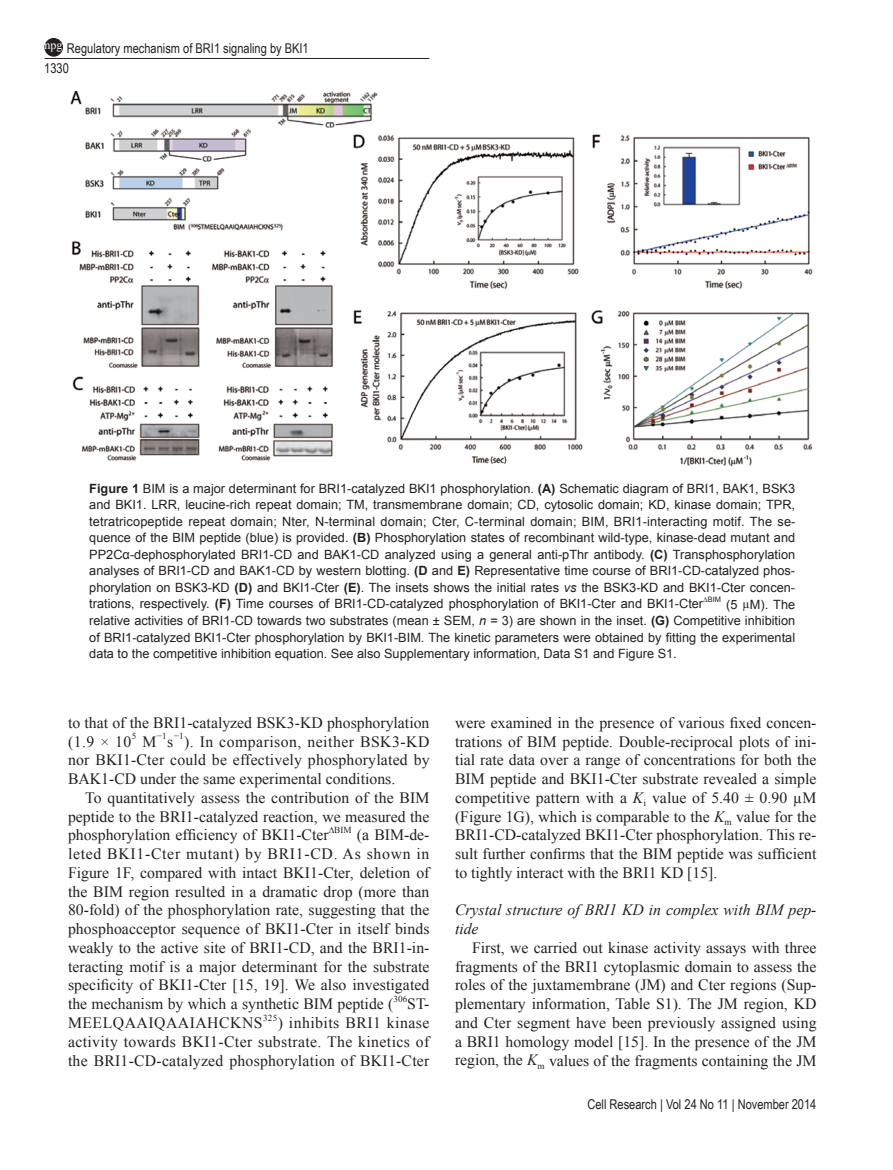
<style>
.page{position:relative;width:893px;height:1170px;background:#fff}
.page>*{position:absolute;margin:0;border:0;box-sizing:border-box;transform-origin:0 0}
.t1{font:15.75px/18.8px "Times New Roman PSMT2";color:#231f20;text-align:justify}
.t2{font:15.75px "Times New Roman";color:#231f20}
.t3{font:italic 15.75px/18.8px "Times New Roman";color:#231f20}
.t4{font:15.75px "Times New Roman PSMT2";letter-spacing:.03em;color:#231f20}
.t5{font:13.5px "Arial Narrow";color:#231f20}
.t6{font:12.75px/16.5px "Arial MT2";color:#231f20;text-align:justify}
.t7{font:12.75px "Arial";color:#231f20}
.t8{font:12px "Times New Roman PSMT2";color:#fff}
.t9{font:9.15px "Times New Roman";color:#231f20}
.t10{font:9.15px "Times New Roman PSMT2";letter-spacing:.015em;color:#231f20}
.t11{font:7.5px "Arial";color:#231f20}
.s1{font-family:"Arial";font-weight:700}
.s2{font-weight:700}
.s3{font-family:"Arial MT2"}
.s4{font-family:"Arial";font-style:italic}
.s5{font-family:"Times New Roman PSMT2"}
.s6{font-family:"Times New Roman"}
.s7{font-family:"Times New Roman";font-style:italic}
</style>
<div class="page">
<hr style="left:45px;top:58px;width:384px;height:1px;background:#231f20">
<div style="left:45px;top:38px;width:17px;height:18px;background:#231f20;border-radius:50%"></div>
<div style="left:45px;top:38px;width:18px;height:18px;border:1px solid #231f20;border-radius:50%"></div>
<img style="left:70px;top:90px;width:743px;height:377px">
<p class="t5" style="left:67px;top:39px;width:243px">Regulatory mechanism of BRI1 signaling by BKI1</p>
<p class="t8" style="left:45px;top:37px;width:20px">npg</p>
<p class="t5" style="left:44px;top:58px;width:26px">1330</p>
<p class="t6" style="left:89px;top:480px;width:708px"><span class="s1">Figure 1</span> BIM is a major determinant for BRI1-catalyzed BKI1 phosphorylation. <span class="s1">(A)</span> Schematic diagram of BRI1, BAK1, BSK3 and BKI1. LRR, leucine-rich repeat domain; TM, transmembrane domain; CD, cytosolic domain; KD, kinase domain; TPR, tetratricopeptide repeat domain; Nter, N-terminal domain; Cter, C-terminal domain; BIM, BRI1-interacting motif. The se&shy;quence of the BIM peptide (blue) is provided. <span class="s1">(B)</span> Phosphorylation states of recombinant wild-type, kinase-dead mutant and</p>
<p class="t7" style="left:89px;top:546px;width:707px">PP2Cα-dephosphorylated BRI1-CD and BAK1-CD analyzed using a general anti-pThr antibody. <span class="s2">(C)</span> <span class="s3">Transphosphorylation</span></p>
<p class="t6" style="left:89px;top:563px;width:707px">analyses of BRI1-CD and BAK1-CD by western blotting. <span class="s1">(D</span> and <span class="s1">E)</span> Representative time course of BRI1-CD-catalyzed phos&shy;phorylation on BSK3-KD <span class="s1">(D)</span> and BKI1-Cter <span class="s1">(E)</span>. The insets shows the initial rates <span class="s4">vs</span> the BSK3-KD and BKI1-Cter concen&shy;trations, respectively. <span class="s1">(F)</span> Time courses of BRI1-CD-catalyzed phosphorylation of BKI1-Cter and BKI1-Cter</p>
<p class="t11" style="left:703px;top:594px;width:19px">∆BIM</p>
<p class="t6" style="left:89px;top:596px;width:707px;text-align:right">(5 <span class="s5">µ</span>M). The<br>relative activities of BRI1-CD towards two substrates (mean ± SEM, <span class="s4">n</span> = 3) are shown in the inset. <span class="s1">(G)</span> Competitive inhibition</p>
<p class="t7" style="left:89px;top:628px;width:707px">of BRI1-catalyzed BKI1-Cter phosphorylation by BKI1-BIM. The kinetic parameters were obtained by fitting the experimental</p>
<p class="t6" style="left:89px;top:645px;width:589px">data to the competitive inhibition equation. See also Supplementary information, Data S1 and Figure S1.</p>
<p class="t1" style="left:68px;top:713px;width:363px">to that of the BRI1-catalyzed BSK3-KD phosphorylation (1.9 × 10</p>
<p class="t9" style="left:174px;top:730px;width:12px">−1</p>
<p class="t1" style="left:68px;top:731px;width:363px;text-indent:116px">). In comparison, neither BSK3-KD nor BKI1-Cter could be effectively phosphorylated by BAK1-CD under the same experimental conditions.</p>
<p class="t1" style="left:68px;top:788px;width:363px;text-align:right">To quantitatively assess the contribution of the BIM peptide to the BRI1-catalyzed reaction, we measured the</p>
<p class="t2" style="left:68px;top:824px;width:262px">phosphorylation efficiency of BKI1-Cter</p>
<p class="t9" style="left:329px;top:823px;width:24px">∆BIM</p>
<p class="t9" style="left:157px;top:730px;width:12px">−1</p>
<p class="t10" style="left:132px;top:730px;width:6px">5</p>
<p class="t1" style="left:142px;top:731px;width:16px">M</p>
<p class="t1" style="left:167px;top:731px;width:8px">s</p>
<p class="t1" style="left:68px;top:825px;width:363px;text-indent:289px">(a BIM-de&shy;leted BKI1-Cter mutant) by BRI1-CD. As shown in Figure 1F, compared with intact BKI1-Cter, deletion of the BIM region resulted in a dramatic drop (more than 80-fold) of the phosphorylation rate, suggesting that the phosphoacceptor sequence of BKI1-Cter in itself binds weakly to the active site of BRI1-CD, and the BRI1-in&shy;teracting motif is a major determinant for the substrate <span class="s6">specificity of BKI1-Cter</span> [15, 19]. We also investigated the mechanism by which a synthetic BIM peptide (</p>
<p class="t10" style="left:393px;top:992px;width:15px">306</p>
<p class="t1" style="left:407px;top:994px;width:24px">ST-</p>
<p class="t4" style="left:68px;top:1012px;width:196px">MEELQAAIQAAIAHCKNS</p>
<p class="t10" style="left:263px;top:1011px;width:16px">325</p>
<p class="t1" style="left:68px;top:1013px;width:363px;text-indent:210px">) inhibits BRI1 kinase activity towards BKI1-Cter substrate. The kinetics of the BRI1-CD-catalyzed phosphorylation of BKI1-Cter</p>
<p class="t2" style="left:455px;top:712px;width:363px">were examined in the presence of various fixed concen<span class="s5">-</span></p>
<p class="t1" style="left:455px;top:731px;width:363px">trations of BIM peptide. Double-reciprocal plots of ini&shy;tial rate data over a range of concentrations for both the BIM peptide and BKI1-Cter substrate revealed a simple competitive pattern with a <span class="s7">K</span><sub>i</sub> value of 5.40 ± 0.90 µM (Figure 1G), which is comparable to the <span class="s7">K</span><sub>m</sub> value for the BRI1-CD-catalyzed BKI1-Cter phosphorylation. This re-</p>
<p class="t2" style="left:455px;top:843px;width:363px">sult further confirms that the BIM peptide was sufficient</p>
<p class="t1" style="left:455px;top:863px;width:264px">to tightly interact with the BRI1 KD [15].</p>
<p class="t3" style="left:455px;top:900px;width:363px">Crystal structure of BRI1 KD in complex with BIM pep&shy;tide</p>
<p class="t1" style="left:455px;top:937px;width:363px;text-indent:17px">First, we carried out kinase activity assays with three fragments of the BRI1 cytoplasmic domain to assess the roles of the juxtamembrane (JM) and Cter regions (Sup&shy;plementary information, Table S1). The JM region, KD and Cter segment have been previously assigned using a BRI1 homology model [15]. In the presence of the JM region, the <span class="s7">K</span><sub>m</sub> values of the fragments containing the JM</p>
<p class="t5" style="left:587px;top:1094px;width:230px">Cell Research | Vol 24 No 11 | November 2014</p>
</div>
